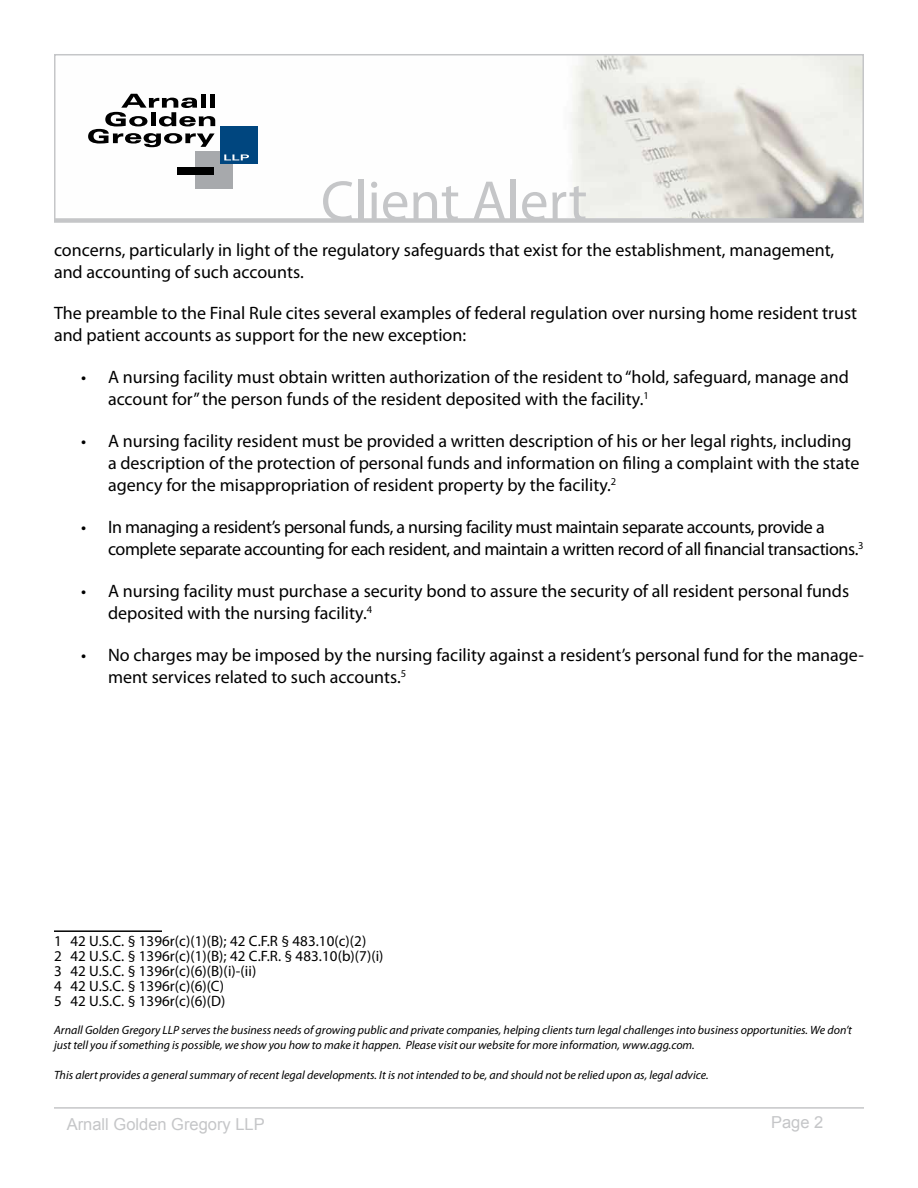
<style>
.page{position:relative;width:918px;height:1188px;background:#fff}
.page>*{position:absolute;margin:0;border:0;box-sizing:border-box;transform-origin:0 0}
.t1{font:57px "Myriad Pro";color:#c5c6c8}
.t2{font:18px/21.6px "Myriad Pro";color:#000}
.t3{font:18px/21.6px "Myriad Pro";letter-spacing:-.02em;color:#000}
.t4{font:16.5px "Arial";color:#c5c6c8}
.t5{font:15px/15px "Myriad Pro";letter-spacing:.005em;color:#000}
.t6{font:italic 12px/15px "Myriad Pro";color:#000}
</style>
<div class="page">
<hr style="left:54px;top:1107px;width:810px;height:2px;background:#c5c6c8">
<div style="left:54px;top:218px;width:810px;height:5px;background:#d3d4d5"></div>
<svg style="left:54px;top:54px;width:810px;height:168px"></svg>
<hr style="left:54px;top:930px;width:108px;height:2px;background:#000">
<h1 class="t1" style="left:321px;top:166px;width:268px">Client Alert</h1>
<p class="t2" style="left:54px;top:240px;width:782px;line-height:21px">concerns, particularly in light of the regulatory safeguards that exist for the establishment, management, and accounting of such accounts.</p>
<p class="t2" style="left:54px;top:303px;width:805px;line-height:21px">The preamble to the Final Rule cites several examples of federal regulation over nursing home resident trust and patient accounts as support for the new exception:</p>
<p class="t2" style="left:108px;top:366px;width:742px;text-indent:-27px">• A nursing facility must obtain written authorization of the resident to “hold, safeguard, manage and account for” the person funds of the resident deposited with the facility.<sup>1</sup></p>
<p class="t2" style="left:108px;top:430px;width:753px;text-indent:-27px">• A nursing facility resident must be provided a written description of his or her legal rights, including a description of the protection of personal funds and information on filing a complaint with the state agency for the misappropriation of resident property by the facility.<sup>2</sup></p>
<p class="t3" style="left:108px;top:516px;width:757px;text-indent:-27px">• In managing a resident’s personal funds, a nursing facility must maintain separate accounts, provide a complete separate accounting for each resident, and maintain a written record of all financial transactions.<sup>3</sup></p>
<p class="t2" style="left:108px;top:580px;width:743px;text-indent:-27px">• A nursing facility must purchase a security bond to assure the security of all resident personal funds deposited with the nursing facility.<sup>4</sup></p>
<p class="t2" style="left:108px;top:644px;width:758px;text-indent:-27px">• No charges may be imposed by the nursing facility against a resident’s personal fund for the manage&shy;ment services related to such accounts.<sup>5</sup></p>
<p class="t5" style="left:54px;top:933px;width:331px">1 42 U.S.C. § 1396r(c)(1)(B); 42 C.F.R § 483.10(c)(2)<br>2 42 U.S.C. § 1396r(c)(1)(B); 42 C.F.R. § 483.10(b)(7)(i)<br>3 42 U.S.C. § 1396r(c)(6)(B)(i)-(ii)<br>4 42 U.S.C. § 1396r(c)(6)(C)<br>5 42 U.S.C. § 1396r(c)(6)(D)</p>
<p class="t6" style="left:54px;top:1022px;width:800px">Arnall Golden Gregory LLP serves the business needs of growing public and private companies, helping clients turn legal challenges into business opportunities. We don’t just tell you if something is possible, we show you how to make it happen. Please visit our website for more information, www.agg.com.</p>
<p class="t6" style="left:54px;top:1067px;width:656px">This alert provides a general summary of recent legal developments. It is not intended to be, and should not be relied upon as, legal advice.</p>
<p class="t4" style="left:67px;top:1114px;width:200px">Arnall Golden Gregory LLP</p>
<p class="t4" style="left:771px;top:1111px;width:54px">Page 2</p>
</div>
